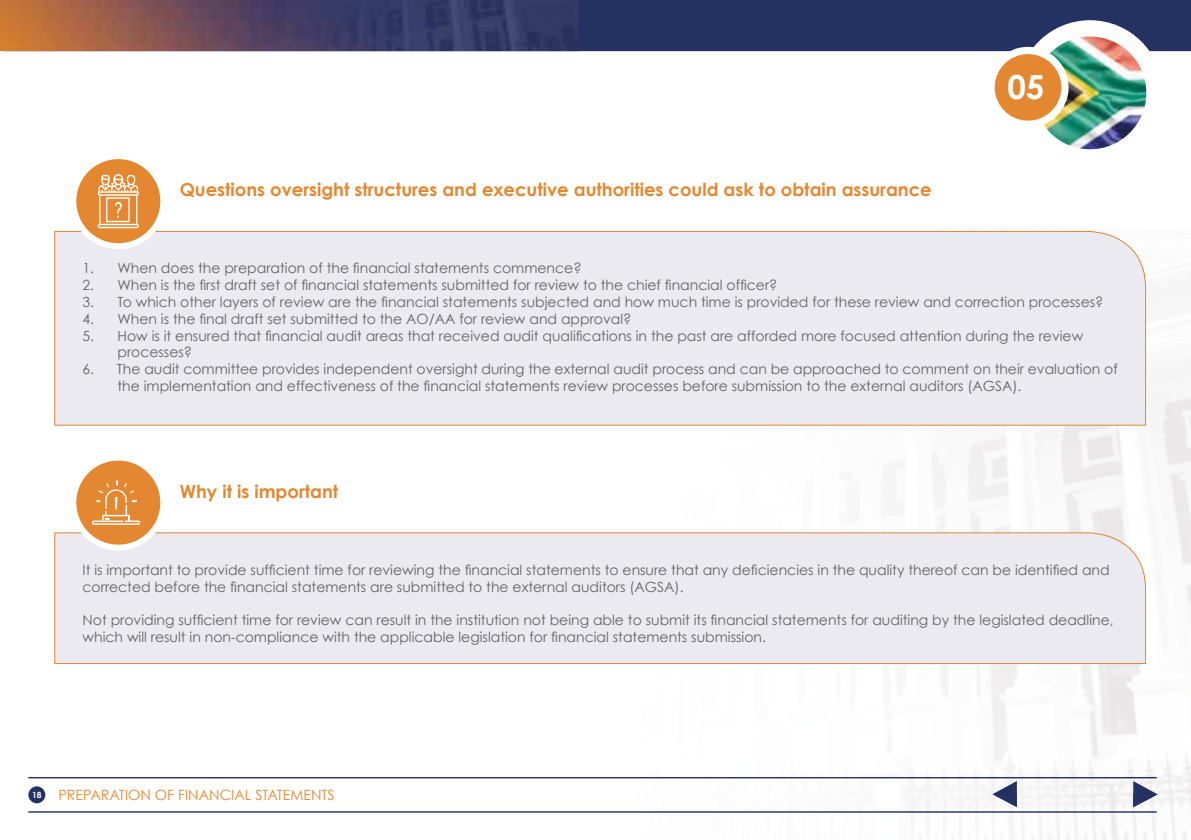
<style>
.page{position:relative;width:1191px;height:840px;background:#fff}
.page>*{position:absolute;margin:0;border:0;box-sizing:border-box;transform-origin:0 0}
.t1{font:700 33.2px "Century Gothic";color:#fff}
.t2{font:700 18px "Century Gothic";color:#e38730}
.t3{font:14.2px "Century Gothic";color:#e38730}
.t4{font:14px/16.8px "Century Gothic";color:#646363}
.s1{font-weight:700;font-size:8.6px;color:#fff}
</style>
<div class="page">
<img style="left:266px;top:267px;width:925px;height:572px">
<div style="left:54px;top:230px;width:1092px;height:196px;background:#ebeaf1"></div>
<svg style="left:73px;top:156px;width:90px;height:90px;background:#e6964a"></svg>
<div style="left:70px;top:153px;width:96px;height:96px;border:6px solid #fff;border-radius:50%"></div>
<svg style="left:98px;top:174px;width:41px;height:54px;background:#ebad72"></svg>
<div style="left:54px;top:531px;width:1092px;height:133px;background:#ebeaf1"></div>
<svg style="left:73px;top:457px;width:90px;height:90px;background:#e6964b"></svg>
<div style="left:70px;top:454px;width:96px;height:96px;border:6px solid #fff;border-radius:50%"></div>
<svg style="left:92px;top:480px;width:48px;height:44px;background:#e7984e"></svg>
<hr style="left:28px;top:776px;width:1128px;height:2px;background:#233164">
<hr style="left:28px;top:810px;width:1128px;height:2px;background:#233164">
<div style="left:28px;top:785px;width:17px;height:17px;background:#233164;border-radius:50%"></div>
<div style="left:578px;top:0;width:613px;height:51px;background:#233163"></div>
<img style="left:0;top:0;width:578px;height:51px">
<img style="left:1031px;top:31px;width:123px;height:117px">
<div style="left:1017px;top:20px;width:145px;height:145px;border:16px solid #fff;border-radius:50%"></div>
<div style="left:991px;top:50px;width:74px;height:74px;background:#e38730;border-radius:50%"></div>
<div style="left:987px;top:47px;width:81px;height:81px;border:7px solid #fff;border-radius:50%"></div>
<svg style="left:992px;top:780px;width:25px;height:26px"></svg>
<svg style="left:1133px;top:780px;width:24px;height:26px"></svg>
<p class="t2" style="left:180px;top:178px;width:753px">Questions oversight structures and executive authorities could ask to obtain assurance</p>
<h1 class="t1" style="left:1007px;top:66px;width:39px">05</h1>
<h1 class="t1" style="left:1026px;top:70px;width:20px">6</h1>
<p class="t4" style="left:83px;top:259px;width:500px">1. When does the preparation of the financial statements commence?</p>
<p class="t4" style="left:83px;top:276px;width:696px">2. When is the first draft set of financial statements submitted for review to the chief financial officer?</p>
<p class="t4" style="left:83px;top:293px;width:1022px">3. To which other layers of review are the financial statements subjected and how much time is provided for these review and correction processes?</p>
<p class="t4" style="left:83px;top:310px;width:550px">4. When is the final draft set submitted to the AO/AA for review and approval?</p>
<p class="t4" style="left:117px;top:326px;width:967px;text-indent:-35px">5. How is it ensured that financial audit areas that received audit qualifications in the past are afforded more focused attention during the review processes?</p>
<p class="t4" style="left:117px;top:360px;width:1001px;text-indent:-35px">6. The audit committee provides independent oversight during the external audit process and can be approached to comment on their evaluation of the implementation and effectiveness of the financial statements review processes before submission to the external auditors (AGSA).</p>
<p class="t2" style="left:180px;top:479px;width:160px">Why it is important</p>
<p class="t4" style="left:83px;top:560px;width:1028px">It is important to provide sufficient time for reviewing the financial statements to ensure that any deficiencies in the quality thereof can be identified and corrected before the financial statements are submitted to the external auditors (AGSA).</p>
<p class="t4" style="left:83px;top:611px;width:1032px">Not providing sufficient time for review can result in the institution not being able to submit its financial statements for auditing by the legislated deadline, which will result in non-compliance with the applicable legislation for financial statements submission.</p>
<p class="t3" style="left:32px;top:785px;width:304px"><span class="s1">18</span> PREPARATION OF FINANCIAL STATEMENTS</p>
</div>
